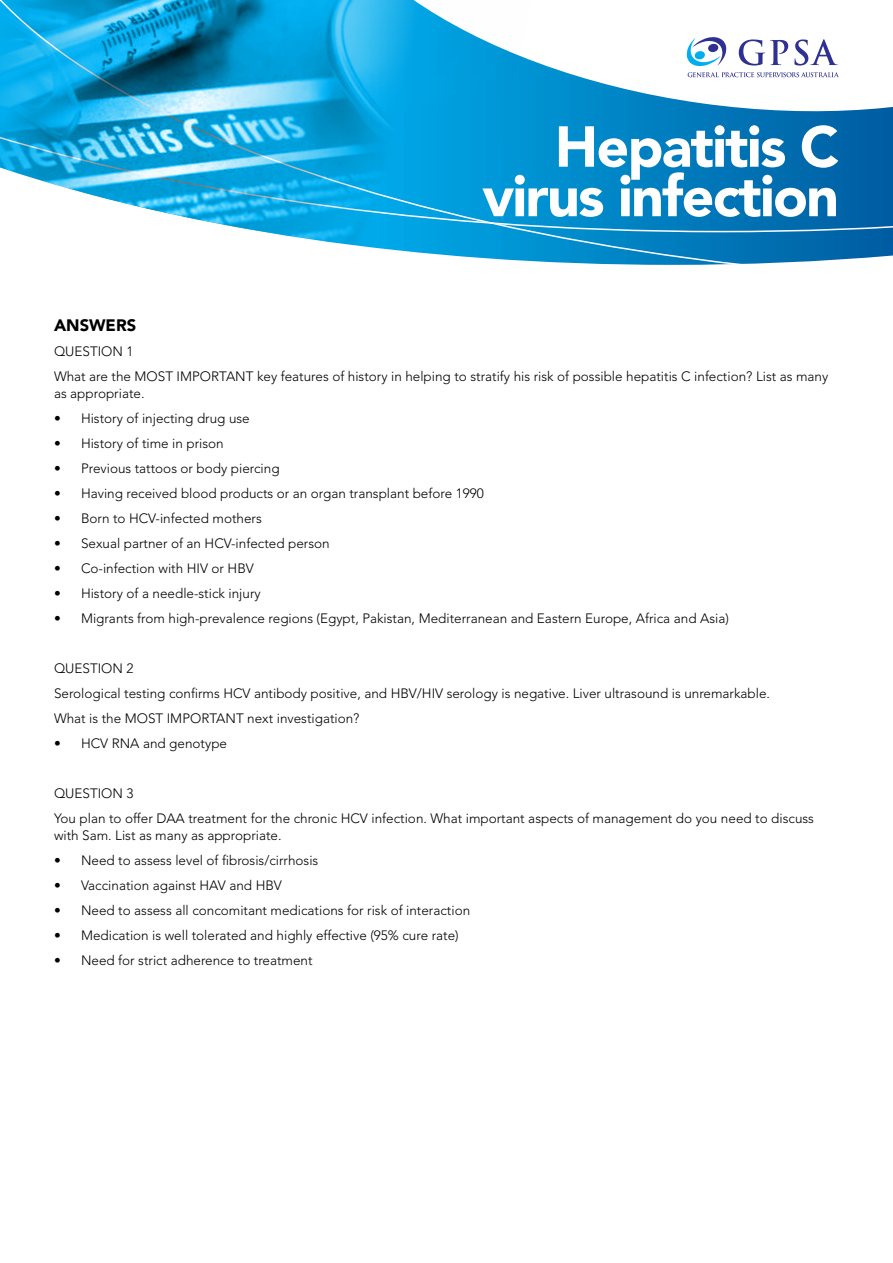
<style>
.page{position:relative;width:893px;height:1263px;background:#fff}
.page>*{position:absolute;margin:0;border:0;box-sizing:border-box;transform-origin:0 0}
.t1{font:900 57.15px/49.5px "Avenir";letter-spacing:-.03em;color:#fff;text-align:right}
.t2{font:900 16.5px "Avenir";color:#000}
.t3{font:300 13.5px/25px "Avenir";color:#000}
</style>
<div class="page">
<svg style="left:533px;top:232px;width:360px;height:33px;background:#1a85c0"></svg>
<svg style="left:533px;top:44px;width:360px;height:188px"></svg>
<img style="left:0;top:0;width:533px;height:262px">
<svg style="left:687px;top:37px;width:39px;height:29px"></svg>
<svg style="left:688px;top:72px;width:151px;height:5px"></svg>
<svg style="left:739px;top:39px;width:49px;height:27px"></svg>
<svg style="left:794px;top:39px;width:44px;height:27px"></svg>
<h1 class="t1" style="left:482px;top:122px;width:358px">Hepatitis C virus infection</h1>
<p class="t2" style="left:54px;top:316px;width:84px">ANSWERS</p>
<p class="t3" style="left:54px;top:339px;width:776px">QUESTION 1<br>What are the MOST IMPORTANT key features of history in helping to stratify his risk of possible hepatitis C infection? List as many</p>
<p class="t3" style="left:54px;top:381px;width:92px">as appropriate.</p>
<p class="t3" style="left:54px;top:406px;width:197px">• History of injecting drug use</p>
<p class="t3" style="left:54px;top:431px;width:171px">• History of time in prison</p>
<p class="t3" style="left:54px;top:456px;width:227px">• Previous tattoos or body piercing</p>
<p class="t3" style="left:54px;top:481px;width:431px">• Having received blood products or an organ transplant before 1990</p>
<p class="t3" style="left:54px;top:506px;width:209px">• Born to HCV-infected mothers</p>
<p class="t3" style="left:54px;top:531px;width:277px">• Sexual partner of an HCV-infected person</p>
<p class="t3" style="left:54px;top:556px;width:201px">• Co-infection with HIV or HBV</p>
<p class="t3" style="left:54px;top:581px;width:208px">• History of a needle-stick injury</p>
<p class="t3" style="left:54px;top:606px;width:676px">• Migrants from high-prevalence regions (Egypt, Pakistan, Mediterranean and Eastern Europe, Africa and Asia)</p>
<p class="t3" style="left:54px;top:656px;width:718px">QUESTION 2<br>Serological testing confirms HCV antibody positive, and HBV/HIV serology is negative. Liver ultrasound is unremarkable.<br>What is the MOST IMPORTANT next investigation?</p>
<p class="t3" style="left:54px;top:731px;width:175px">• HCV RNA and genotype</p>
<p class="t3" style="left:54px;top:781px;width:761px">QUESTION 3<br>You plan to offer DAA treatment for the chronic HCV infection. What important aspects of management do you need to discuss</p>
<p class="t3" style="left:54px;top:822px;width:229px">with Sam. List as many as appropriate.</p>
<p class="t3" style="left:54px;top:847px;width:266px">• Need to assess level of fibrosis/cirrhosis</p>
<p class="t3" style="left:54px;top:872px;width:229px">• Vaccination against HAV and HBV</p>
<p class="t3" style="left:54px;top:897px;width:418px">• Need to assess all concomitant medications for risk of interaction</p>
<p class="t3" style="left:54px;top:922px;width:406px">• Medication is well tolerated and highly effective (95% cure rate)</p>
<p class="t3" style="left:54px;top:947px;width:260px">• Need for strict adherence to treatment</p>
</div>
